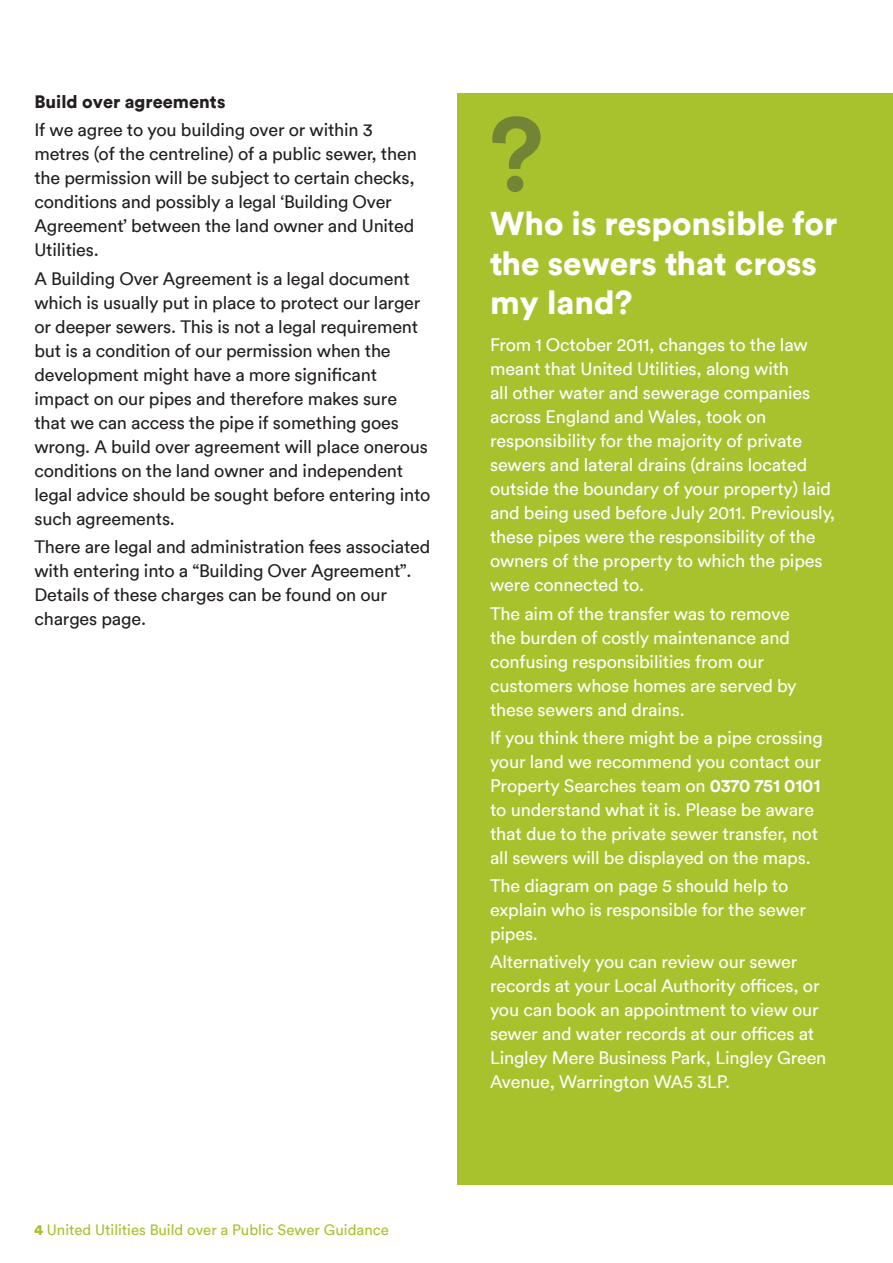
<style>
.page{position:relative;width:893px;height:1263px;background:#fff}
.page>*{position:absolute;margin:0;border:0;box-sizing:border-box;transform-origin:0 0}
.BODY{font:700 103.8px "Circular TT";color:#728534}
.Main_headers{font:900 33px/39.6px "Circular TT";color:#fff}
.Body_Txt{font:18px/24px "Circular TT";letter-spacing:-.01em;color:#fff}
.Body_Txt-2{font:18px/24px "Circular TT";letter-spacing:-.01em;color:#231f20}
.Small_Header{font:900 18px "Circular TT";color:#231f20}
.t1{font:15px "Circular TT";color:#a7c22d}
.s1{font-weight:900}
.s2{font-weight:700}
</style>
<div class="page">
<div style="left:457px;top:94px;width:436px;height:1091px;background:#a7c22d"></div>
<p class="Small_Header" style="left:34px;top:90px;width:193px">Build over agreements</p>
<p class="Body_Txt-2" style="left:34px;top:118px;width:384px">If we agree to you building over or within 3 metres (of the centreline) of a public sewer, then the permission will be subject to certain checks, conditions and possibly a legal ‘Building Over Agreement’ between the land owner and United Utilities.</p>
<p class="Body_Txt-2" style="left:34px;top:266px;width:398px">A Building Over Agreement is a legal document which is usually put in place to protect our larger or deeper sewers. This is not a legal requirement but is a condition of our permission when the development might have a more significant impact on our pipes and therefore makes sure that we can access the pipe if something goes wrong. A build over agreement will place onerous conditions on the land owner and independent legal advice should be sought before entering into such agreements.</p>
<p class="Body_Txt-2" style="left:34px;top:534px;width:397px">There are legal and administration fees associated with entering into a “Building Over Agreement”.<br>Details of these charges can be found on our charges page.</p>
<p class="t1" style="left:34px;top:1221px;width:356px"><span class="s1">4</span> United Utilities Build over a Public Sewer Guidance</p>
<p class="BODY" style="left:489px;top:88px;width:56px">?</p>
<p class="Main_headers" style="left:490px;top:203px;width:349px">Who is responsible for the sewers that cross my land?</p>
<p class="Body_Txt" style="left:490px;top:333px;width:347px">From 1 October 2011, changes to the law meant that United Utilities, along with<br>all other water and sewerage companies across England and Wales, took on responsibility for the majority of private sewers and lateral drains (drains located outside the boundary of your property) laid and being used before July 2011. Previously, these pipes were the responsibility of the owners of the property to which the pipes were connected to.</p>
<p class="Body_Txt" style="left:490px;top:601px;width:308px">The aim of the transfer was to remove the burden of costly maintenance and confusing responsibilities from our customers whose homes are served by these sewers and drains.</p>
<p class="Body_Txt" style="left:490px;top:725px;width:334px">If you think there might be a pipe crossing your land we recommend you contact our Property Searches team on <span class="s2">0370 751 0101 </span>to understand what it is. Please be aware that due to the private sewer transfer, not all sewers will be displayed on the maps.</p>
<p class="Body_Txt" style="left:490px;top:873px;width:318px">The diagram on page 5 should help to explain who is responsible for the sewer pipes.</p>
<p class="Body_Txt" style="left:490px;top:950px;width:338px">Alternatively you can review our sewer records at your Local Authority offices, or you can book an appointment to view our sewer and water records at our offices at Lingley Mere Business Park, Lingley Green Avenue, Warrington WA5 3LP.</p>
</div>
